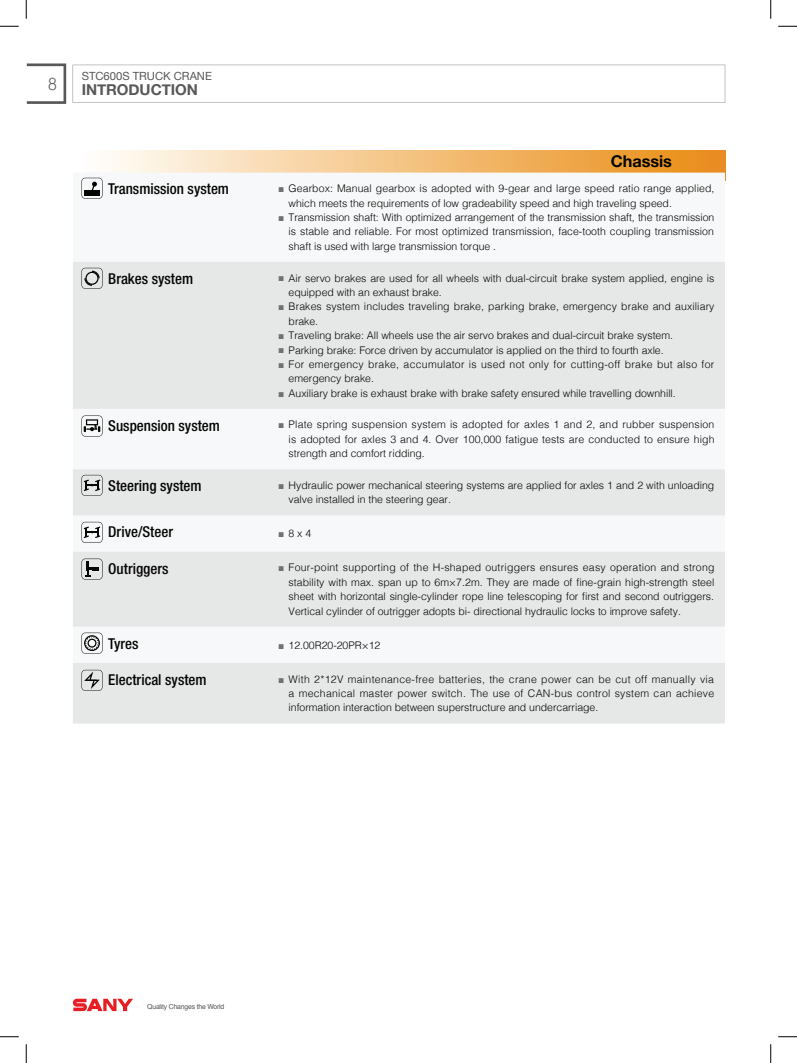
<style>
.page{position:relative;width:797px;height:1063px;background:#fff}
.page>*{position:absolute;margin:0;border:0;box-sizing:border-box;transform-origin:0 0}
.t1{font:300 17.5px "Helvetica";color:#595757;scale:.9 1}
.t2{font:700 16.25px "Helvetica Neue";letter-spacing:-.005em;color:#040503}
.t3{font:500 condensed 15px "Helvetica Neue LT Std";color:#040503}
.t4{font:700 15px "Helvetica Neue";letter-spacing:-.005em;color:#595757}
.t5{font:11.25px "Helvetica Neue";color:#595757}
.t6{font:300 10.5px/14.4px "Helvetica";letter-spacing:-.005em;color:#040503}
.t7{font:300 10.5px/14.4px "Helvetica";letter-spacing:.025em;color:#040503}
.t8{font:6.88px "Helvetica";letter-spacing:-.03em;color:#595757}
.s1{font-family:"Microsoft Ya Hei";font-weight:400;font-size:10.25px;color:#727070}
</style>
<div class="page">
<svg style="left:73px;top:65px;width:652px;height:38px"></svg>
<svg style="left:27px;top:63px;width:39px;height:41px"></svg>
<svg style="left:73px;top:998px;width:60px;height:12px"></svg>
<div style="left:73px;top:150px;width:652px;height:30px;background:linear-gradient(to right,#fffffe,#e98b12)"></div>
<svg style="left:73px;top:172px;width:652px;height:25px"></svg>
<svg style="left:73px;top:262px;width:652px;height:461px;fill:#e6e7e7"></svg>
<svg style="left:82px;top:178px;width:20px;height:21px"></svg>
<svg style="left:82px;top:268px;width:20px;height:21px"></svg>
<svg style="left:82px;top:415px;width:20px;height:21px"></svg>
<svg style="left:82px;top:632px;width:20px;height:21px"></svg>
<svg style="left:82px;top:669px;width:20px;height:21px"></svg>
<svg style="left:82px;top:522px;width:20px;height:20px"></svg>
<svg style="left:82px;top:475px;width:20px;height:20px"></svg>
<svg style="left:82px;top:558px;width:20px;height:21px"></svg>
<svg style="left:0;top:25px;width:19px;height:2px"></svg>
<svg style="left:778px;top:25px;width:19px;height:2px"></svg>
<svg style="left:0;top:1036px;width:19px;height:1px"></svg>
<svg style="left:778px;top:1036px;width:19px;height:1px"></svg>
<svg style="left:25px;top:0;width:2px;height:19px"></svg>
<svg style="left:25px;top:1044px;width:2px;height:18px"></svg>
<svg style="left:770px;top:0;width:1px;height:19px"></svg>
<svg style="left:770px;top:1044px;width:1px;height:18px"></svg>
<h1 class="t1" style="left:48px;top:69px;width:11px">8</h1>
<p class="t5" style="left:82px;top:68px;width:132px">STC600S TRUCK CRANE</p>
<h3 class="t4" style="left:82px;top:78px;width:118px">INTRODUCTION</h3>
<h2 class="t2" style="left:611px;top:148px;width:62px">Chassis</h2>
<h3 class="t3" style="left:108px;top:180px;width:122px">Transmission system</h3>
<p class="t6" style="left:289px;top:180px;width:427px;text-indent:-11px"><span class="s1">■</span> Gearbox: Manual gearbox is adopted with 9-gear and large speed ratio range applied, which meets the requirements of low gradeability speed and high traveling speed.</p>
<p class="t6" style="left:289px;top:209px;width:427px;text-align:justify;text-indent:-11px"><span class="s1">■</span> Transmission shaft: With optimized arrangement of the transmission shaft, the transmission is stable and reliable. For most optimized transmission, face-tooth coupling transmission shaft is used with large transmission torque .</p>
<h3 class="t3" style="left:108px;top:269px;width:86px">Brakes system</h3>
<p class="t6" style="left:289px;top:270px;width:427px;text-indent:-11px"><span class="s1">■</span> Air servo brakes are used for all wheels with dual-circuit brake system applied, engine is equipped with an exhaust brake.</p>
<p class="t6" style="left:289px;top:298px;width:427px;text-indent:-11px"><span class="s1">■</span> Brakes system includes traveling brake, parking brake, emergency brake and auxiliary brake.</p>
<p class="t6" style="left:278px;top:327px;width:396px"><span class="s1">■</span> Traveling brake: All wheels use the air servo brakes and dual-circuit brake system.</p>
<p class="t6" style="left:278px;top:342px;width:387px"><span class="s1">■</span> Parking brake: Force driven by accumulator is applied on the third to fourth axle.</p>
<p class="t7" style="left:289px;top:356px;width:427px;text-indent:-11px"><span class="s1">■</span> For emergency brake, accumulator is used not only for cutting-off brake but also for emergency brake.</p>
<p class="t6" style="left:278px;top:385px;width:399px"><span class="s1">■</span> Auxiliary brake is exhaust brake with brake safety ensured while travelling downhill.</p>
<h3 class="t3" style="left:108px;top:416px;width:113px">Suspension system</h3>
<p class="t6" style="left:289px;top:416px;width:427px;text-align:justify;text-indent:-11px"><span class="s1">■</span> Plate spring suspension system is adopted for axles 1 and 2, and rubber suspension is adopted for axles 3 and 4. Over 100,000 fatigue tests are conducted to ensure high strength and comfort ridding.</p>
<h3 class="t3" style="left:108px;top:477px;width:95px">Steering system</h3>
<p class="t6" style="left:289px;top:477px;width:427px;text-indent:-11px"><span class="s1">■</span> Hydraulic power mechanical steering systems are applied for axles 1 and 2 with unloading valve installed in the steering gear.</p>
<h3 class="t3" style="left:108px;top:523px;width:66px">Drive/Steer</h3>
<p class="t6" style="left:278px;top:525px;width:35px"><span class="s1">■</span> 8 x 4</p>
<h3 class="t3" style="left:108px;top:559px;width:62px">Outriggers</h3>
<p class="t6" style="left:289px;top:559px;width:427px;text-align:justify;text-indent:-11px"><span class="s1">■</span> Four-point supporting of the H-shaped outriggers ensures easy operation and strong stability with max. span up to 6m×7.2m. They are made of fine-grain high-strength steel sheet with horizontal single-cylinder rope line telescoping for first and second outriggers.<br>Vertical cylinder of outrigger adopts bi- directional hydraulic locks to improve safety.</p>
<h3 class="t3" style="left:108px;top:634px;width:32px">Tyres</h3>
<p class="t6" style="left:278px;top:637px;width:104px"><span class="s1">■</span> 12.00R20-20PR×12</p>
<h3 class="t3" style="left:108px;top:670px;width:100px">Electrical system</h3>
<p class="t6" style="left:289px;top:671px;width:427px;text-align:justify;text-indent:-11px"><span class="s1">■</span> With 2*12V maintenance-free batteries, the crane power can be cut off manually via a mechanical master power switch. The use of CAN-bus control system can achieve information interaction between superstructure and undercarriage.</p>
<p class="t8" style="left:147px;top:1000px;width:79px">Quality Changes the World</p>
</div>
